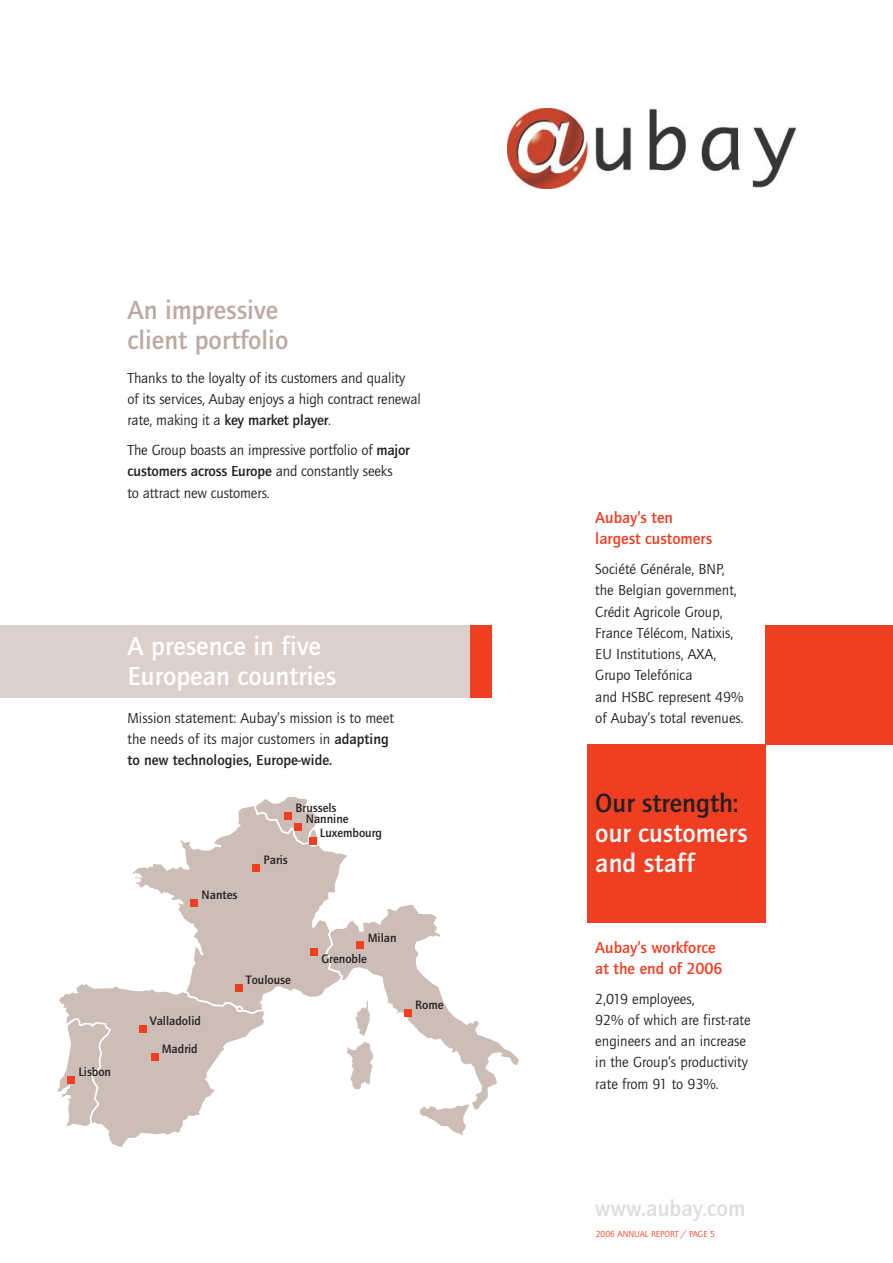
<style>
.page{position:relative;width:893px;height:1263px;background:#fff}
.page>*{position:absolute;margin:0;border:0;box-sizing:border-box;transform-origin:0 0}
.t1{font:700 27px/29.7px "Quay Itc T";color:#fff}
.t2{font:700 27px/29.7px "Quay Itc T";color:#bca9a2}
.t3{font:700 27px "Quay Itc T";color:#231f20}
.t4{font:700 23.25px "Quay Itc T";color:#dcdddf}
.t5{font:700 16.5px/21.3px "Quay Itc T";color:#ef3e22}
.t6{font:15px/21.3px "Quay Itc T";color:#231f20}
.t7{font:700 12.6px/11.4px "Quay Itc T";color:#231f20}
.t8{font:9px "Quay Itc T";color:#ef3e22}
.s1{font-weight:700}
</style>
<div class="page">
<div style="left:0;top:625px;width:491px;height:72px;background:#dbd0cb"></div>
<div style="left:470px;top:625px;width:21px;height:72px;background:#ef3e22"></div>
<div style="left:765px;top:625px;width:128px;height:119px;background:#ef3e22"></div>
<img style="left:508px;top:108px;width:288px;height:81px">
<div style="left:587px;top:744px;width:178px;height:179px;background:#ef3e22"></div>
<svg style="left:133px;top:806px;width:214px;height:191px;fill:#ccbdb7"></svg>
<svg style="left:253px;top:796px;width:67px;height:51px"></svg>
<div style="left:191px;top:899px;width:7px;height:7px;background:#ef3e22"></div>
<div style="left:252px;top:864px;width:8px;height:7px;background:#ef3e22"></div>
<div style="left:310px;top:837px;width:7px;height:7px;background:#ef3e22"></div>
<div style="left:285px;top:812px;width:7px;height:7px;background:#ef3e22"></div>
<svg style="left:325px;top:902px;width:194px;height:233px"></svg>
<div style="left:310px;top:948px;width:8px;height:7px;background:#ef3e22"></div>
<div style="left:295px;top:823px;width:7px;height:8px;background:#ef3e22"></div>
<svg style="left:57px;top:981px;width:212px;height:166px"></svg>
<div style="left:67px;top:1076px;width:8px;height:7px;background:#ef3e22"></div>
<div style="left:139px;top:1025px;width:7px;height:7px;background:#ef3e22"></div>
<h1 class="t2" style="left:128px;top:298px;width:162px">An impressive client portfolio</h1>
<p class="t6" style="left:128px;top:369px;width:295px">Thanks to the loyalty of its customers and quality<br>of its services, Aubay enjoys a high contract renewal rate, making it a <span class="s1">key market player</span>.</p>
<p class="t6" style="left:128px;top:441px;width:284px">The Group boasts an impressive portfolio of <span class="s1">major customers across Europe</span> and constantly seeks<br>to attract new customers.</p>
<p class="t7" style="left:79px;top:1067px;width:34px">Lisbon</p>
<h1 class="t1" style="left:128px;top:634px;width:210px">A presence in five<br>European countries</h1>
<p class="t6" style="left:128px;top:709px;width:268px">Mission statement: Aubay’s mission is to meet the needs of its major customers in <span class="s1">adapting to new technologies, Europe-wide.</span></p>
<p class="t7" style="left:306px;top:803px;width:44px;text-indent:-10px">Brussels<br>Nannine</p>
<p class="t7" style="left:202px;top:890px;width:37px">Nantes</p>
<p class="t7" style="left:264px;top:855px;width:26px">Paris</p>
<p class="t7" style="left:150px;top:1016px;width:53px">Valladolid</p>
<p class="t7" style="left:162px;top:1044px;width:37px">Madrid</p>
<p class="t7" style="left:246px;top:976px;width:47px">Toulouse</p>
<p class="t7" style="left:320px;top:829px;width:64px">Luxembourg</p>
<p class="t7" style="left:368px;top:933px;width:30px">Milan</p>
<p class="t7" style="left:321px;top:955px;width:47px">Grenoble</p>
<p class="t7" style="left:415px;top:1000px;width:30px">Rome</p>
<p class="t5" style="left:595px;top:509px;width:118px">Aubay’s ten largest customers</p>
<p class="t6" style="left:595px;top:560px;width:150px">Société Générale, BNP, the Belgian government,<br>Crédit Agricole Group,<br>France Télécom, Natixis,<br>EU Institutions, AXA,<br>Grupo Telefónica<br>and HSBC represent 49% of Aubay’s total revenues.</p>
<h1 class="t3" style="left:595px;top:794px;width:145px">Our strength:</h1>
<h1 class="t1" style="left:595px;top:821px;width:154px">our customers and staff</h1>
<p class="t5" style="left:595px;top:938px;width:129px">Aubay’s workforce at the end of 2006</p>
<p class="t6" style="left:595px;top:989px;width:157px">2,019 employees,<br>92% of which are first-rate engineers and an increase in the Group’s productivity rate from 91 to 93%.</p>
<h2 class="t4" style="left:595px;top:1200px;width:152px">www.aubay.com</h2>
<p class="t8" style="left:596px;top:1231px;width:121px">2006 ANNUAL REPORT / PAGE 5</p>
</div>
